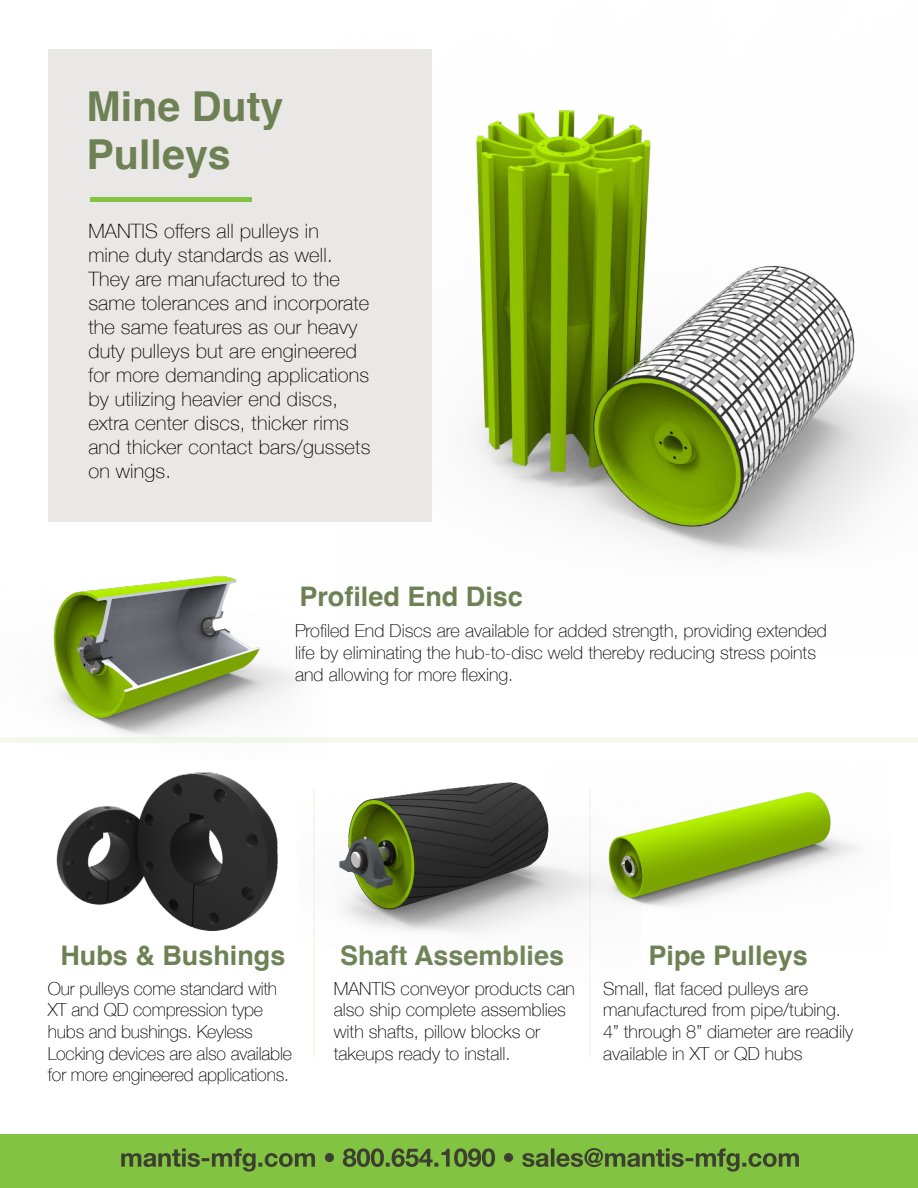
<style>
.page{position:relative;width:918px;height:1188px;background:#fff}
.page>*{position:absolute;margin:0;border:0;box-sizing:border-box;transform-origin:0 0}
.t1{font:700 41.25px/47.8px "Helvetica";color:#6d8154}
.t2{font:700 27px "Helvetica";color:#6d8154}
.t3{font:100 19.8px/24px "Helvetica Neue";letter-spacing:.01em;color:#000}
.t4{font:100 18px/21.6px "Helvetica Neue";color:#000}
</style>
<div class="page">
<div style="left:0;top:1134px;width:918px;height:54px;background:#82c341"></div>
<svg style="left:121px;top:1148px;width:678px;height:24px"></svg>
<img style="left:53px;top:576px;width:245px;height:161px">
<img style="left:431px;top:49px;width:480px;height:506px">
<hr style="left:314px;top:788px;width:1px;height:270px;background:#82c341">
<hr style="left:590px;top:788px;width:1px;height:270px;background:#82c341">
<img style="left:56px;top:772px;width:222px;height:159px">
<img style="left:313px;top:782px;width:278px;height:200px">
<img style="left:548px;top:782px;width:311px;height:167px">
<div style="left:48px;top:49px;width:383px;height:473px;background:#eae7e7"></div>
<div style="left:90px;top:197px;width:162px;height:5px;background:#82c341"></div>
<div style="left:0;top:737px;width:918px;height:6px;background:#f4f9ee"></div>
<h1 class="t1" style="left:86px;top:87px;width:199px">Mine Duty<br>Pulleys</h1>
<p class="t3" style="left:88px;top:218px;width:284px">MANTIS offers all pulleys in<br>mine duty standards as well.<br>They are manufactured to the same tolerances and incorporate the same features as our heavy duty pulleys but are engineered for more demanding applications by utilizing heavier end discs, extra center discs, thicker rims and thicker contact bars/gussets on wings.</p>
<h2 class="t2" style="left:299px;top:580px;width:225px">Profiled End Disc</h2>
<p class="t4" style="left:295px;top:619px;width:534px">Profiled End Discs are available for added strength, providing extended life by eliminating the hub-to-disc weld thereby reducing stress points and allowing for more flexing.</p>
<h2 class="t2" style="left:60px;top:939px;width:227px">Hubs &amp; Bushings</h2>
<p class="t4" style="left:48px;top:977px;width:246px">Our pulleys come standard with<br>XT and QD compression type hubs and bushings. Keyless<br>Locking devices are also available for more engineered applications.</p>
<h2 class="t2" style="left:340px;top:939px;width:226px">Shaft Assemblies</h2>
<p class="t4" style="left:334px;top:977px;width:243px">MANTIS conveyor products can also ship complete assemblies with shafts, pillow blocks or takeups ready to install.</p>
<h2 class="t2" style="left:649px;top:939px;width:161px">Pipe Pulleys</h2>
<p class="t4" style="left:603px;top:977px;width:252px">Small, flat faced pulleys are manufactured from pipe/tubing.<br>4” through 8” diameter are readily available in XT or QD hubs</p>
</div>
